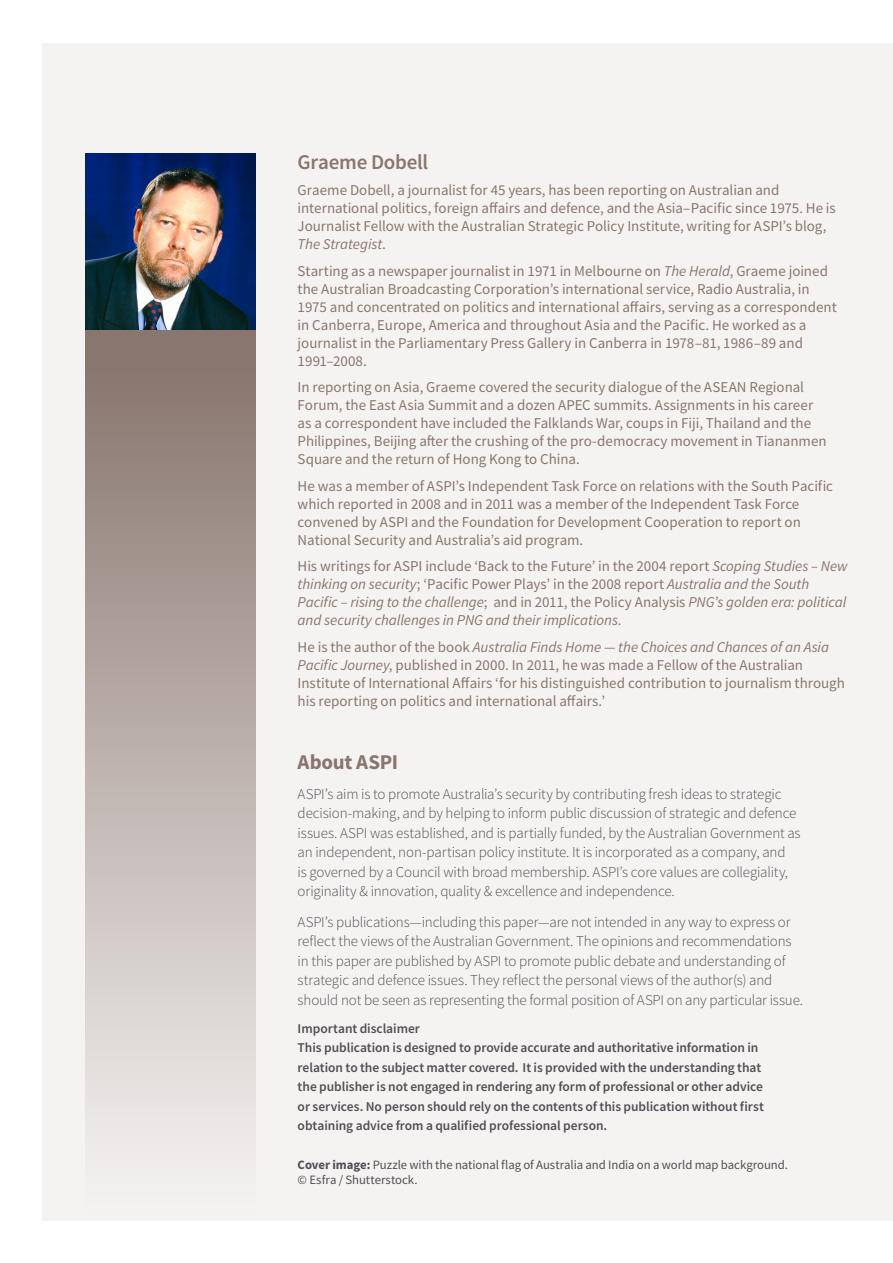
<style>
.page{position:relative;width:893px;height:1263px;background:#fff}
.page>*{position:absolute;margin:0;border:0;box-sizing:border-box;transform-origin:0 0}
.t1{font:600 21px "Source Sans Pro";letter-spacing:-.01em;color:#89766f}
.t2{font:700 21px "Source Sans Pro";letter-spacing:-.01em;color:#89766f}
.Verso_Text{font:15px/18px "Source Sans Pro";color:#89766f}
.InsideCover_Text{font:300 15px/19.5px "Source Sans Pro";letter-spacing:-.01em;color:#504f53}
.Verso_Text-2{font:italic 15px/18px "Source Sans Pro";letter-spacing:-.005em;color:#89766f}
.Disclaimer{font:600 13.5px/19.5px "Source Sans Pro";letter-spacing:-.005em;color:#504f53}
.t3{font:12.75px/15px "Source Sans Pro";letter-spacing:-.005em;color:#504f53}
.s1{font-style:italic}
.s2{font-style:normal}
.s3{font-weight:700}
</style>
<div class="page">
<div style="left:43px;top:43px;width:849px;height:1177px;background:#f5f3f2"></div>
<svg style="left:85px;top:330px;width:170px;height:810px;background:#b9ada9"></svg>
<img style="left:85px;top:153px;width:170px;height:177px">
<h2 class="t1" style="left:298px;top:148px;width:132px">Graeme Dobell</h2>
<p class="Verso_Text" style="left:298px;top:181px;width:540px">Graeme Dobell, a journalist for 45 years, has been reporting on Australian and international politics, foreign affairs and defence, and the Asia–Pacific since 1975. He is Journalist Fellow with the Australian Strategic Policy Institute, writing for ASPI’s blog, <span class="s1">The Strategist</span>.</p>
<p class="Verso_Text" style="left:298px;top:262px;width:541px">Starting as a newspaper journalist in 1971 in Melbourne on <span class="s1">The Herald</span>, Graeme joined the Australian Broadcasting Corporation’s international service, Radio Australia, in 1975 and concentrated on politics and international affairs, serving as a correspondent in Canberra, Europe, America and throughout Asia and the Pacific. He worked as a journalist in the Parliamentary Press Gallery in Canberra in 1978–81, 1986–89 and 1991–2008.</p>
<p class="Verso_Text" style="left:298px;top:378px;width:530px">In reporting on Asia, Graeme covered the security dialogue of the ASEAN Regional Forum, the East Asia Summit and a dozen APEC summits. Assignments in his career as a correspondent have included the Falklands War, coups in Fiji, Thailand and the Philippines, Beijing after the crushing of the pro-democracy movement in Tiananmen Square and the return of Hong Kong to China.</p>
<p class="Verso_Text" style="left:298px;top:477px;width:537px">He was a member of ASPI’s Independent Task Force on relations with the South Pacific which reported in 2008 and in 2011 was a member of the Independent Task Force convened by ASPI and the Foundation for Development Cooperation to report on National Security and Australia’s aid program.</p>
<p class="Verso_Text-2" style="left:298px;top:557px;width:552px"><span class="s2">His writings for ASPI include ‘Back to the Future’ in the 2004 report</span> Scoping Studies – New thinking on security<span class="s2">; ‘Pacific Power Plays’ in the 2008 report</span> Australia and the South Pacific – rising to the challenge<span class="s2">; and in 2011, the Policy Analysis</span> PNG’s golden era: political and security challenges in PNG and their implications<span class="s2">.</span></p>
<p class="Verso_Text" style="left:298px;top:638px;width:549px">He is the author of the book <span class="s1">Australia Finds Home — the Choices and Chances of an Asia Pacific Journey</span>, published in 2000. In 2011, he was made a Fellow of the Australian Institute of International Affairs ‘for his distinguished contribution to journalism through his reporting on politics and international affairs.’</p>
<h2 class="t2" style="left:298px;top:748px;width:102px">About ASPI</h2>
<p class="InsideCover_Text" style="left:298px;top:784px;width:504px">ASPI’s aim is to promote Australia’s security by contributing fresh ideas to strategic decision‑making, and by helping to inform public discussion of strategic and defence issues. ASPI was established, and is partially funded, by the Australian Government as an independent, non-partisan policy institute. It is incorporated as a company, and<br>is governed by a Council with broad membership. ASPI’s core values are collegiality, originality &amp; innovation, quality &amp; excellence and independence.</p>
<p class="InsideCover_Text" style="left:298px;top:912px;width:507px">ASPI’s publications—including this paper—are not intended in any way to express or reflect the views of the Australian Government. The opinions and recommendations in this paper are published by ASPI to promote public debate and understanding of strategic and defence issues. They reflect the personal views of the author(s) and should not be seen as representing the formal position of ASPI on any particular issue.</p>
<p class="Disclaimer" style="left:298px;top:1018px;width:468px">Important disclaimer<br>This publication is designed to provide accurate and authoritative information in relation to the subject matter covered. It is provided with the understanding that the publisher is not engaged in rendering any form of professional or other advice or services. No person should rely on the contents of this publication without first obtaining advice from a qualified professional person.</p>
<p class="t3" style="left:298px;top:1157px;width:492px"><span class="s3">Cover image:</span> Puzzle with the national flag of Australia and India on a world map background. © Esfra / Shutterstock.</p>
</div>
